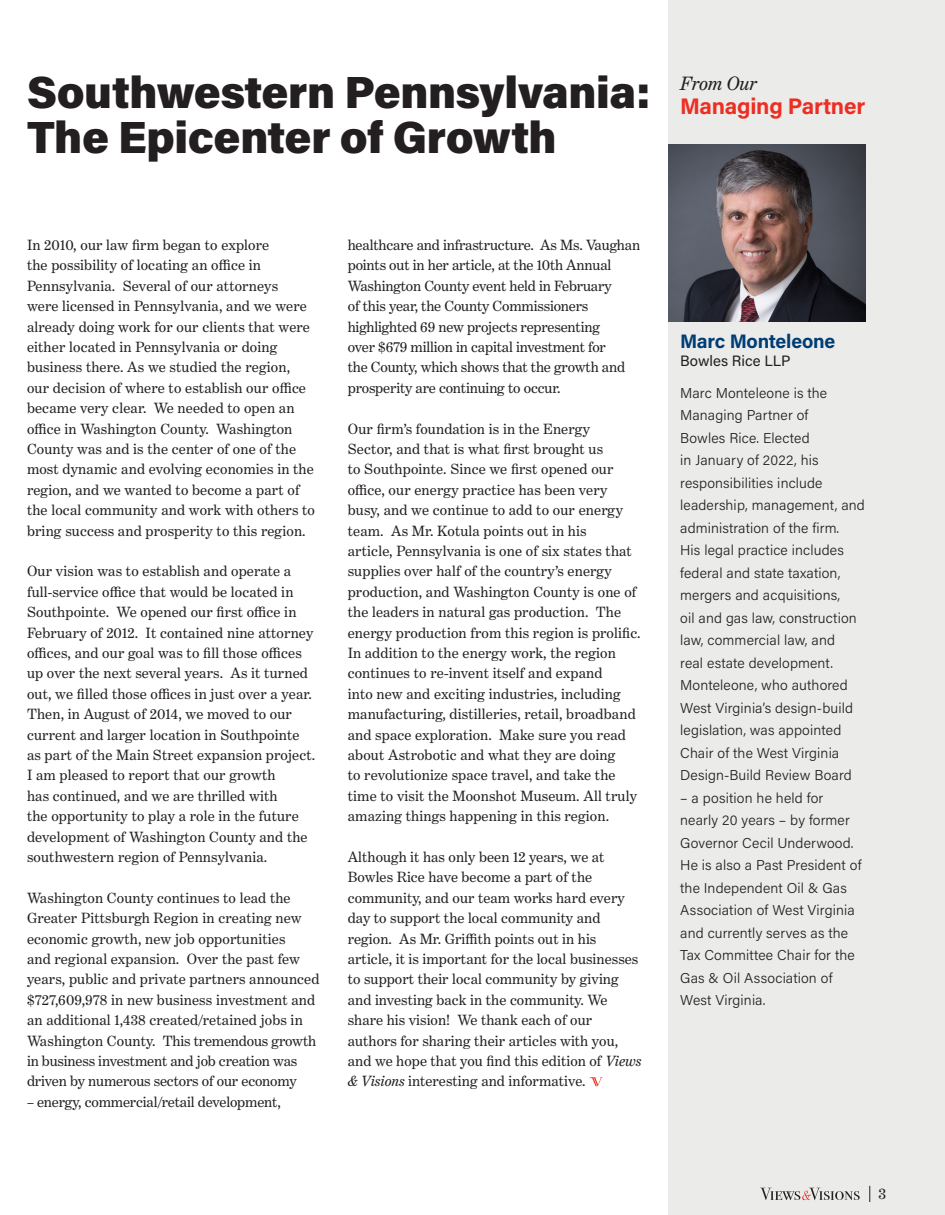
<style>
.page{position:relative;width:945px;height:1215px;background:#fff}
.page>*{position:absolute;margin:0;border:0;box-sizing:border-box;transform-origin:0 0}
.t1{font:900 45px/45px "Acumin Pro";letter-spacing:-.01em;color:#231f20}
.t2{font:700 22.5px "Acumin Pro";letter-spacing:-.01em;color:#ee2e22}
.t3{font:700 19.5px "Acumin Pro";letter-spacing:-.01em;color:#003d74}
.t4{font:italic 19.5px "Benton Modern";color:#231f20}
.t5{font:15.75px "Benton Modern";color:#231f20}
.t6{font:15px/20.4px "Benton Modern";letter-spacing:.01em;color:#231f20}
.t7{font:15px/20.4px "Benton Modern";letter-spacing:-.01em;color:#231f20}
.t8{font:15px "Acumin Pro";color:#231f20}
.t9{font:300 14.25px/22.5px "Acumin Pro";letter-spacing:.01em;color:#231f20}
.s1{font-style:italic}
</style>
<div class="page">
<div style="left:669px;top:0;width:276px;height:1215px;background:#ebebe9"></div>
<svg style="left:760px;top:1188px;width:100px;height:12px"></svg>
<svg style="left:869px;top:1186px;width:1px;height:16px"></svg>
<img style="left:669px;top:144px;width:196px;height:177px">
<svg style="left:589px;top:1077px;width:14px;height:9px"></svg>
<p class="t1" style="left:27px;top:68px;width:625px">Southwestern Pennsylvania:<br>The Epicenter of Growth</p>
<p class="t6" style="left:27px;top:235px;width:290px">In 2010, our law firm began to explore<br>the possibility of locating an office in Pennsylvania. Several of our attorneys<br>were licensed in Pennsylvania, and we were already doing work for our clients that were either located in Pennsylvania or doing business there. As we studied the region, our decision of where to establish our office became very clear. We needed to open an office in Washington County. Washington County was and is the center of one of the most dynamic and evolving economies in the region, and we wanted to become a part of the local community and work with others to bring success and prosperity to this region.</p>
<p class="t6" style="left:27px;top:561px;width:290px">Our vision was to establish and operate a full-service office that would be located in Southpointe. We opened our first office in February of 2012. It contained nine attorney offices, and our goal was to fill those offices up over the next several years. As it turned out, we filled those offices in just over a year.<br>Then, in August of 2014, we moved to our current and larger location in Southpointe as part of the Main Street expansion project.<br>I am pleased to report that our growth<br>has continued, and we are thrilled with<br>the opportunity to play a role in the future development of Washington County and the southwestern region of Pennsylvania.</p>
<p class="t6" style="left:27px;top:887px;width:294px">Washington County continues to lead the Greater Pittsburgh Region in creating new economic growth, new job opportunities<br>and regional expansion. Over the past few years, public and private partners announced $727,609,978 in new business investment and an additional 1,438 created/retained jobs in Washington County. This tremendous growth in business investment and job creation was driven by numerous sectors of our economy</p>
<p class="t7" style="left:27px;top:1091px;width:255px">– energy, commercial/retail development,</p>
<p class="t7" style="left:348px;top:235px;width:294px">healthcare and infrastructure. As Ms. Vaughan points out in her article, at the 10th Annual Washington County event held in February<br>of this year, the County Commissioners highlighted 69 new projects representing<br>over $679 million in capital investment for<br>the County, which shows that the growth and prosperity are continuing to occur.</p>
<p class="t6" style="left:348px;top:418px;width:294px">Our firm’s foundation is in the Energy<br>Sector, and that is what first brought us<br>to Southpointe. Since we first opened our office, our energy practice has been very busy, and we continue to add to our energy team. As Mr. Kotula points out in his<br>article, Pennsylvania is one of six states that supplies over half of the country’s energy production, and Washington County is one of the leaders in natural gas production. The energy production from this region is prolific.<br>In addition to the energy work, the region continues to re-invent itself and expand<br>into new and exciting industries, including manufacturing, distilleries, retail, broadband and space exploration. Make sure you read about Astrobotic and what they are doing<br>to revolutionize space travel, and take the time to visit the Moonshot Museum. All truly amazing things happening in this region.</p>
<p class="t6" style="left:348px;top:847px;width:295px">Although it has only been 12 years, we at Bowles Rice have become a part of the community, and our team works hard every day to support the local community and region. As Mr. Griffith points out in his article, it is important for the local businesses to support their local community by giving and investing back in the community. We share his vision! We thank each of our authors for sharing their articles with you, and we hope that you find this edition of <span class="s1">Views &amp; Visions</span> interesting and informative.</p>
<p class="t4" style="left:680px;top:73px;width:78px">From Our</p>
<p class="t2" style="left:680px;top:91px;width:187px">Managing Partner</p>
<p class="t3" style="left:680px;top:327px;width:157px">Marc Monteleone</p>
<p class="t8" style="left:680px;top:350px;width:112px">Bowles Rice LLP</p>
<p class="t9" style="left:680px;top:381px;width:186px">Marc Monteleone is the<br>Managing Partner of<br>Bowles Rice. Elected<br>in January of 2022, his responsibilities include leadership, management, and administration of the firm.<br>His legal practice includes federal and state taxation, mergers and acquisitions,<br>oil and gas law, construction law, commercial law, and<br>real estate development.<br>Monteleone, who authored<br>West Virginia’s design-build legislation, was appointed<br>Chair of the West Virginia<br>Design-Build Review Board</p>
<p class="t9" style="left:680px;top:786px;width:183px">– a position he held for nearly 20 years – by former<br>Governor Cecil Underwood.<br>He is also a Past President of the Independent Oil &amp; Gas<br>Association of West Virginia and currently serves as the<br>Tax Committee Chair for the<br>Gas &amp; Oil Association of<br>West Virginia.</p>
<p class="t5" style="left:878px;top:1185px;width:9px">3</p>
</div>
